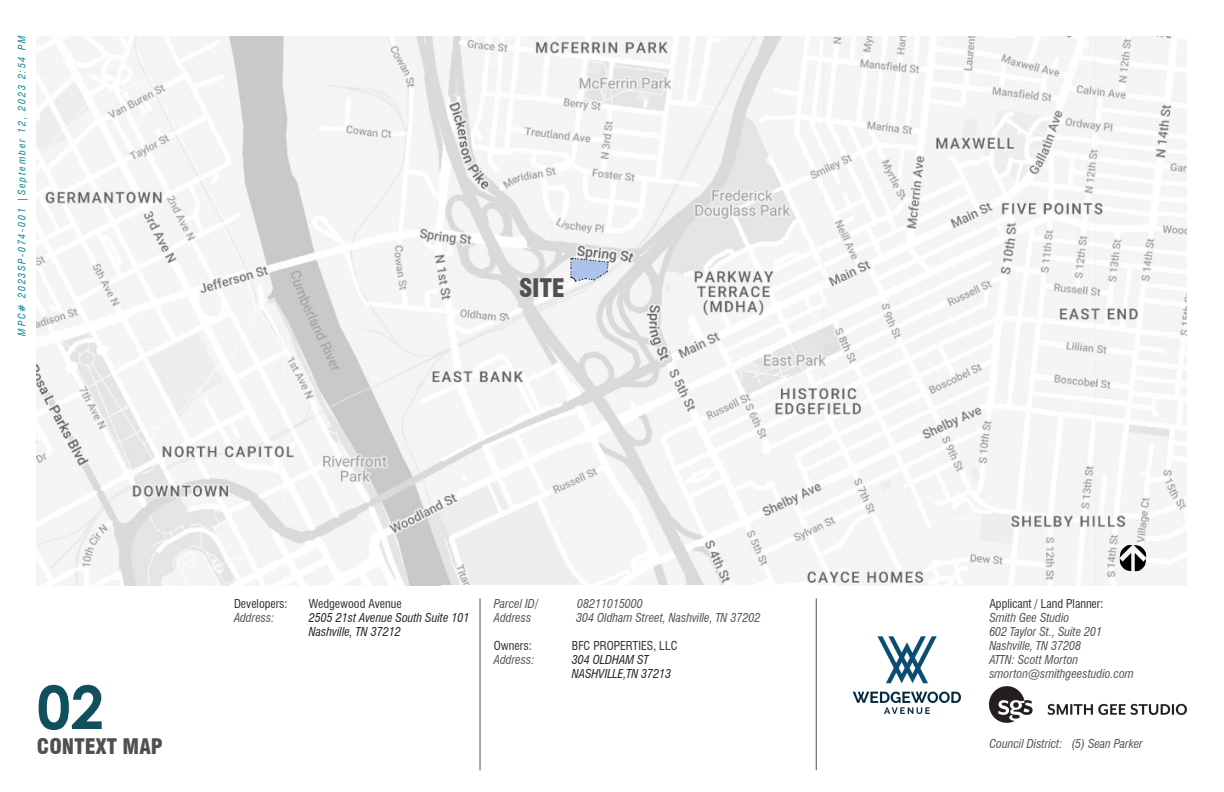
<style>
.page{position:relative;width:1224px;height:792px;background:#fff}
.page>*{position:absolute;margin:0;border:0;box-sizing:border-box;transform-origin:0 0}
.t1{font:700 60px "Century Gothic";color:#114f5c}
.t2{font:900 condensed 25px "Swiss 721 BT";color:#505052}
.t3{font:900 condensed 21px "Swiss 721 BT";color:#505052}
.t4{font:italic condensed 12px "Swiss 721 BT";color:#505052}
.t5{font:condensed 12px "Swiss 721 BT";color:#312f30}
.t6{font:italic condensed 12px "Swiss 721 BT";color:#231f20}
.t7{font:italic condensed 10px "Swiss 721 BT";letter-spacing:.18em;color:#00828e}
</style>
<div class="page">
<img style="left:37px;top:36px;width:1150px;height:550px">
<img style="left:852px;top:636px;width:109px;height:78px">
<img style="left:1120px;top:545px;width:26px;height:26px">
<hr style="left:816px;top:599px;width:1px;height:171px;background:#505052">
<hr style="left:480px;top:599px;width:1px;height:171px;background:#505052">
<img style="left:989px;top:686px;width:198px;height:36px">
<svg style="left:570px;top:257px;width:39px;height:25px"></svg>
<p class="t7" style="left:16px;top:336px;width:301px;rotate:-90deg">MPC# 2023SP-074-001 |September 12, 2023 2:54 PM</p>
<p class="t2" style="left:519px;top:273px;width:47px">SITE</p>
<p class="t1" style="left:37px;top:662px;width:69px">02</p>
<p class="t3" style="left:37px;top:734px;width:127px">CONTEXT MAP</p>
<p class="t5" style="left:234px;top:596px;width:55px">Developers:</p>
<p class="t5" style="left:309px;top:596px;width:94px">Wedgewood Avenue</p>
<p class="t4" style="left:234px;top:610px;width:42px">Address:</p>
<p class="t6" style="left:309px;top:610px;width:162px">2505 21st Avenue South Suite 101</p>
<p class="t6" style="left:309px;top:624px;width:93px">Nashville, TN 37212</p>
<p class="t4" style="left:494px;top:596px;width:46px">Parcel ID/</p>
<p class="t4" style="left:577px;top:596px;width:67px">08211015000</p>
<p class="t4" style="left:494px;top:610px;width:39px">Address</p>
<p class="t4" style="left:576px;top:610px;width:186px">304 Oldham Street, Nashville, TN 37202</p>
<p class="t5" style="left:494px;top:638px;width:39px">Owners:</p>
<p class="t5" style="left:572px;top:638px;width:107px">BFC PROPERTIES, LLC</p>
<p class="t4" style="left:494px;top:652px;width:42px">Address:</p>
<p class="t6" style="left:572px;top:652px;width:78px">304 OLDHAM ST</p>
<p class="t6" style="left:572px;top:666px;width:101px">NASHVILLE,TN 37213</p>
<p class="t5" style="left:989px;top:596px;width:116px">Applicant / Land Planner:</p>
<p class="t4" style="left:989px;top:610px;width:82px">Smith Gee Studio</p>
<p class="t4" style="left:989px;top:624px;width:114px">602 Taylor St., Suite 201</p>
<p class="t4" style="left:989px;top:638px;width:93px">Nashville, TN 37208</p>
<p class="t4" style="left:989px;top:652px;width:90px">ATTN: Scott Morton</p>
<p class="t4" style="left:989px;top:666px;width:146px">smorton@smithgeestudio.com</p>
<p class="t4" style="left:989px;top:737px;width:155px">Council District: (5) Sean Parker</p>
</div>
